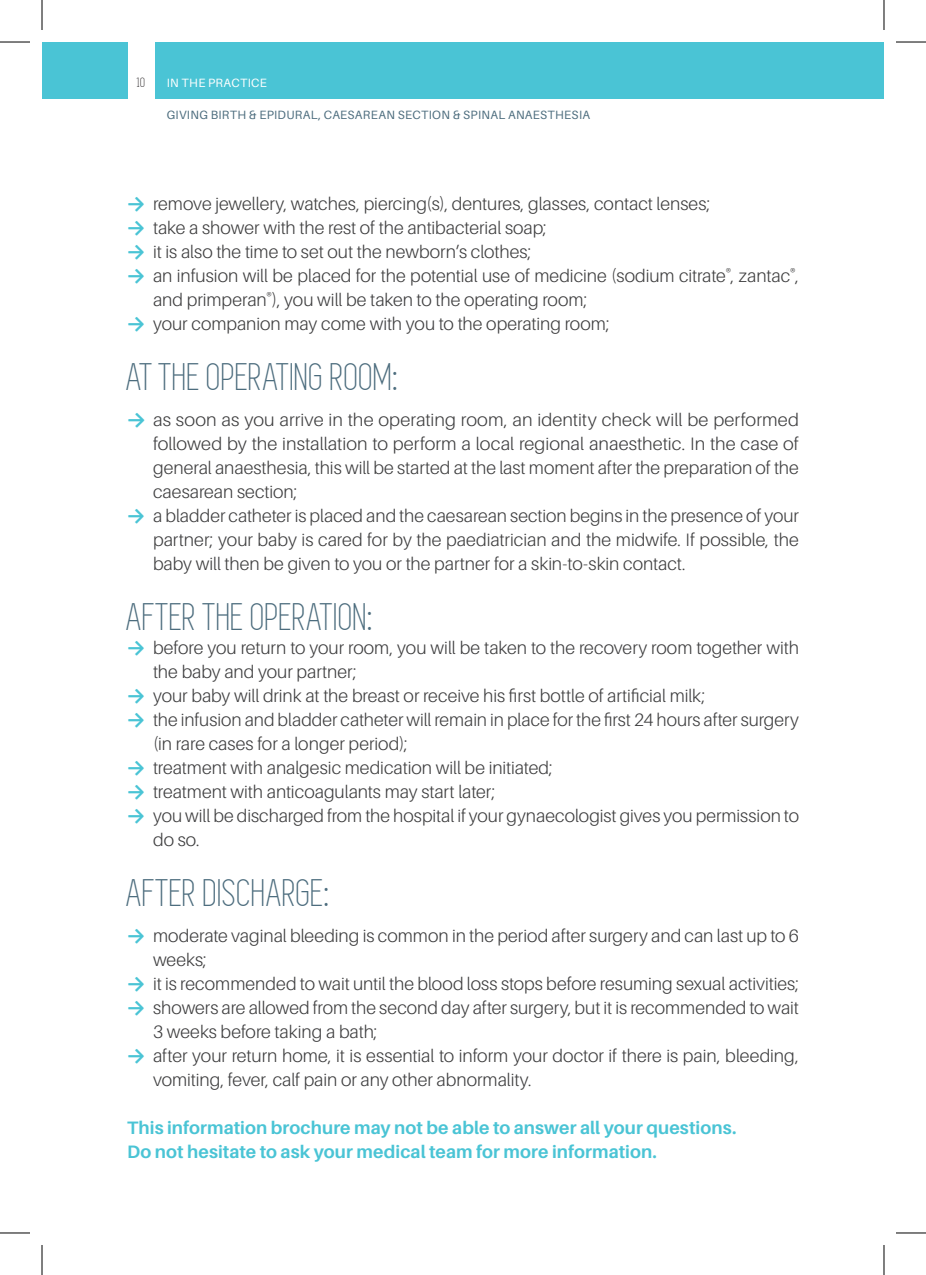
<style>
.page{position:relative;width:926px;height:1275px;background:#fff}
.page>*{position:absolute;margin:0;border:0;box-sizing:border-box;transform-origin:0 0}
.BODY{font:40px "Simplifica";letter-spacing:.01em;color:#4d6d7e}
.BODY-2{font:300 18px/24px "Aileron";color:#3e3e3f}
.BODY-3{font:700 18px "Aileron";letter-spacing:.005em;color:#4ac4d5}
.t1{font:14px "Simplifica";color:#231f20}
.t2{font:12px "Aileron";letter-spacing:.025em;color:#4d6d7e}
.t3{font:12px "Aileron";letter-spacing:.025em;color:#fff}
.s1{font-family:"Calibri";font-weight:700;font-size:20px;color:#4ac4d5}
</style>
<div class="page">
<div style="left:42px;top:42px;width:85px;height:57px;background:#4ac4d5"></div>
<div style="left:155px;top:42px;width:729px;height:57px;background:#4ac4d5"></div>
<hr style="left:0;top:42px;width:30px;height:1px;background:#000">
<hr style="left:896px;top:42px;width:30px;height:1px;background:#000">
<hr style="left:0;top:1232px;width:30px;height:1px;background:#000">
<hr style="left:896px;top:1232px;width:30px;height:1px;background:#000">
<hr style="left:42px;top:0;width:1px;height:30px;background:#000">
<hr style="left:42px;top:1245px;width:1px;height:30px;background:#000">
<hr style="left:884px;top:0;width:1px;height:30px;background:#000">
<hr style="left:884px;top:1245px;width:1px;height:30px;background:#000">
<p class="t1" style="left:137px;top:75px;width:10px">10</p>
<p class="t3" style="left:167px;top:77px;width:102px">IN THE PRACTICE</p>
<p class="t2" style="left:167px;top:109px;width:425px">GIVING BIRTH &amp; EPIDURAL, CAESAREAN SECTION &amp; SPINAL ANAESTHESIA</p>
<p class="BODY-2" style="left:127px;top:192px;width:585px"><span class="s1">→</span> remove jewellery, watches, piercing(s), dentures, glasses, contact lenses;</p>
<p class="BODY-2" style="left:127px;top:216px;width:421px"><span class="s1">→</span> take a shower with the rest of the antibacterial soap;</p>
<p class="BODY-2" style="left:127px;top:240px;width:406px"><span class="s1">→</span> it is also the time to set out the newborn’s clothes;</p>
<p class="BODY-2" style="left:153px;top:264px;width:647px;text-indent:-26px"><span class="s1">→</span> an infusion will be placed for the potential use of medicine (sodium citrate<sup>®</sup>, zantac<sup>®</sup>, and primperan<sup>®</sup>), you will be taken to the operating room;</p>
<p class="BODY-2" style="left:127px;top:312px;width:484px"><span class="s1">→</span> your companion may come with you to the operating room;</p>
<p class="BODY" style="left:127px;top:356px;width:273px">AT THE OPERATING ROOM:</p>
<p class="BODY-2" style="left:153px;top:408px;width:647px;text-align:justify;text-indent:-26px"><span class="s1">→</span> as soon as you arrive in the operating room, an identity check will be performed followed by the installation to perform a local regional anaesthetic. In the case of general anaesthesia, this will be started at the last moment after the preparation of the caesarean section;</p>
<p class="BODY-2" style="left:153px;top:504px;width:647px;text-align:justify;text-indent:-26px"><span class="s1">→</span> a bladder catheter is placed and the caesarean section begins in the presence of your partner; your baby is cared for by the paediatrician and the midwife. If possible, the baby will then be given to you or the partner for a skin-to-skin contact.</p>
<p class="BODY" style="left:127px;top:596px;width:248px">AFTER THE OPERATION:</p>
<p class="BODY-2" style="left:153px;top:636px;width:647px;text-indent:-26px"><span class="s1">→</span> before you return to your room, you will be taken to the recovery room together with the baby and your partner;</p>
<p class="BODY-2" style="left:127px;top:684px;width:580px"><span class="s1">→</span> your baby will drink at the breast or receive his first bottle of artificial milk;</p>
<p class="BODY-2" style="left:153px;top:708px;width:647px;text-indent:-26px"><span class="s1">→</span> the infusion and bladder catheter will remain in place for the first 24 hours after surgery (in rare cases for a longer period);</p>
<p class="BODY-2" style="left:127px;top:756px;width:427px"><span class="s1">→</span> treatment with analgesic medication will be initiated;</p>
<p class="BODY-2" style="left:127px;top:780px;width:370px"><span class="s1">→</span> treatment with anticoagulants may start later;</p>
<p class="BODY-2" style="left:153px;top:804px;width:647px;text-indent:-26px"><span class="s1">→</span> you will be discharged from the hospital if your gynaecologist gives you permission to do so.</p>
<p class="BODY" style="left:127px;top:872px;width:205px">AFTER DISCHARGE:</p>
<p class="BODY-2" style="left:153px;top:924px;width:647px;text-indent:-26px"><span class="s1">→</span> moderate vaginal bleeding is common in the period after surgery and can last up to 6 weeks;</p>
<p class="BODY-2" style="left:127px;top:972px;width:673px"><span class="s1">→</span> it is recommended to wait until the blood loss stops before resuming sexual activities;</p>
<p class="BODY-2" style="left:153px;top:996px;width:647px;text-indent:-26px"><span class="s1">→</span> showers are allowed from the second day after surgery, but it is recommended to wait<br>3 weeks before taking a bath;</p>
<p class="BODY-2" style="left:153px;top:1044px;width:647px;text-indent:-26px"><span class="s1">→</span> after your return home, it is essential to inform your doctor if there is pain, bleeding, vomiting, fever, calf pain or any other abnormality.</p>
<p class="BODY-3" style="left:127px;top:1118px;width:611px">This information brochure may not be able to answer all your questions.</p>
<p class="BODY-3" style="left:127px;top:1142px;width:531px">Do not hesitate to ask your medical team for more information.</p>
</div>
